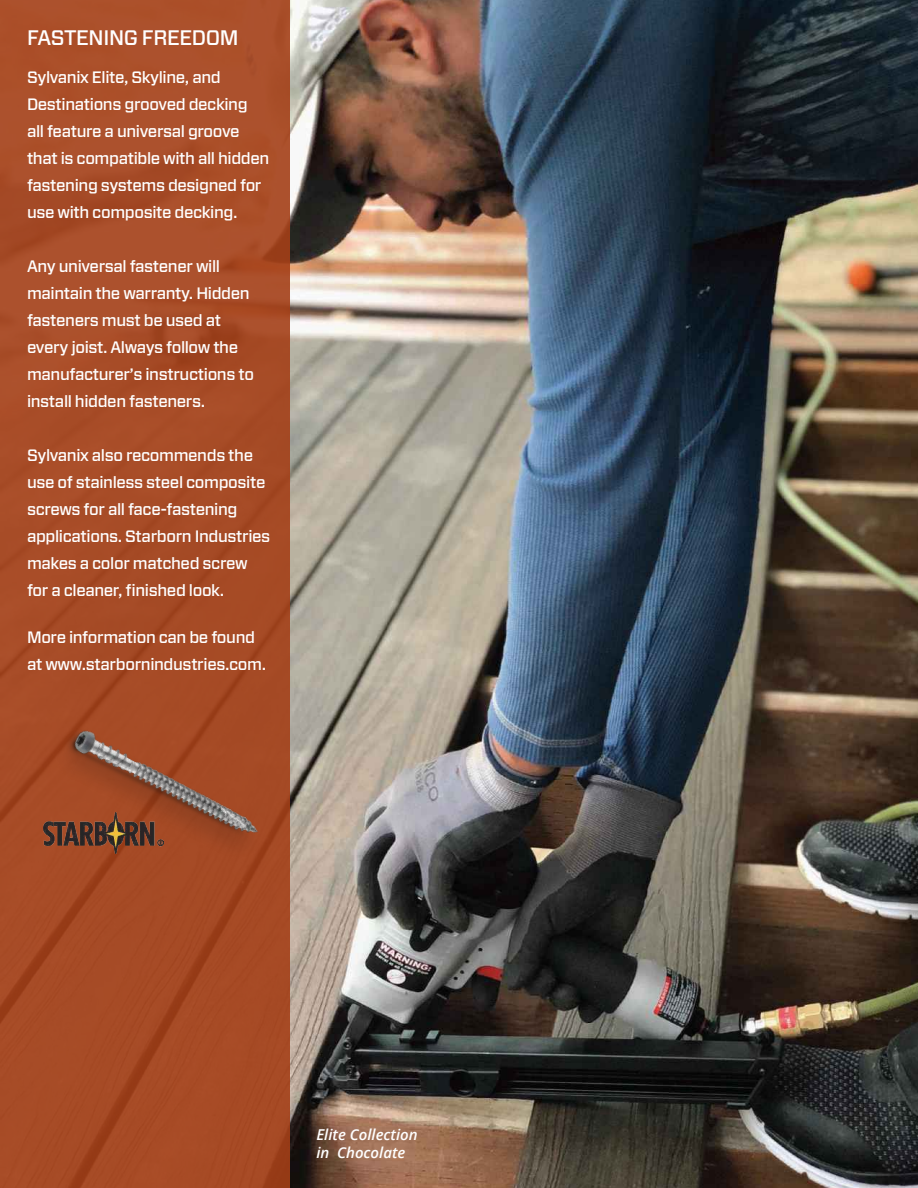
<style>
.page{position:relative;width:918px;height:1188px;background:#fff}
.page>*{position:absolute;margin:0;border:0;box-sizing:border-box;transform-origin:0 0}
.t1{font:500 21px "Forza";letter-spacing:-.02em;color:#fff}
.t2{font:500 16.5px/27px "Forza";letter-spacing:-.025em;color:#fff}
.t3{font:italic 600 15px/18px "Open Sans";color:#fff}
</style>
<div class="page">
<img style="left:289px;top:0;width:629px;height:1188px">
<div style="left:0;top:0;width:289px;height:1188px;background:#a84c27"></div>
<img style="left:17px;top:627px;width:303px;height:300px">
<img style="left:43px;top:812px;width:121px;height:41px">
<p class="t1" style="left:27px;top:24px;width:213px">FASTENING FREEDOM</p>
<p class="t2" style="left:27px;top:64px;width:244px">Sylvanix Elite, Skyline, and<br>Destinations grooved decking<br>all feature a universal groove that is compatible with all hidden fastening systems designed for use with composite decking.</p>
<p class="t2" style="left:27px;top:253px;width:229px">Any universal fastener will maintain the warranty. Hidden fasteners must be used at every joist. Always follow the manufacturer’s instructions to install hidden fasteners.</p>
<p class="t2" style="left:27px;top:442px;width:245px">Sylvanix also recommends the use of stainless steel composite screws for all face-fastening applications. Starborn Industries makes a color matched screw for a cleaner, finished look.</p>
<p class="t2" style="left:27px;top:623px;width:241px">More information can be found at www.starbornindustries.com.</p>
<p class="t3" style="left:316px;top:1125px;width:103px">Elite Collection in Chocolate</p>
</div>
